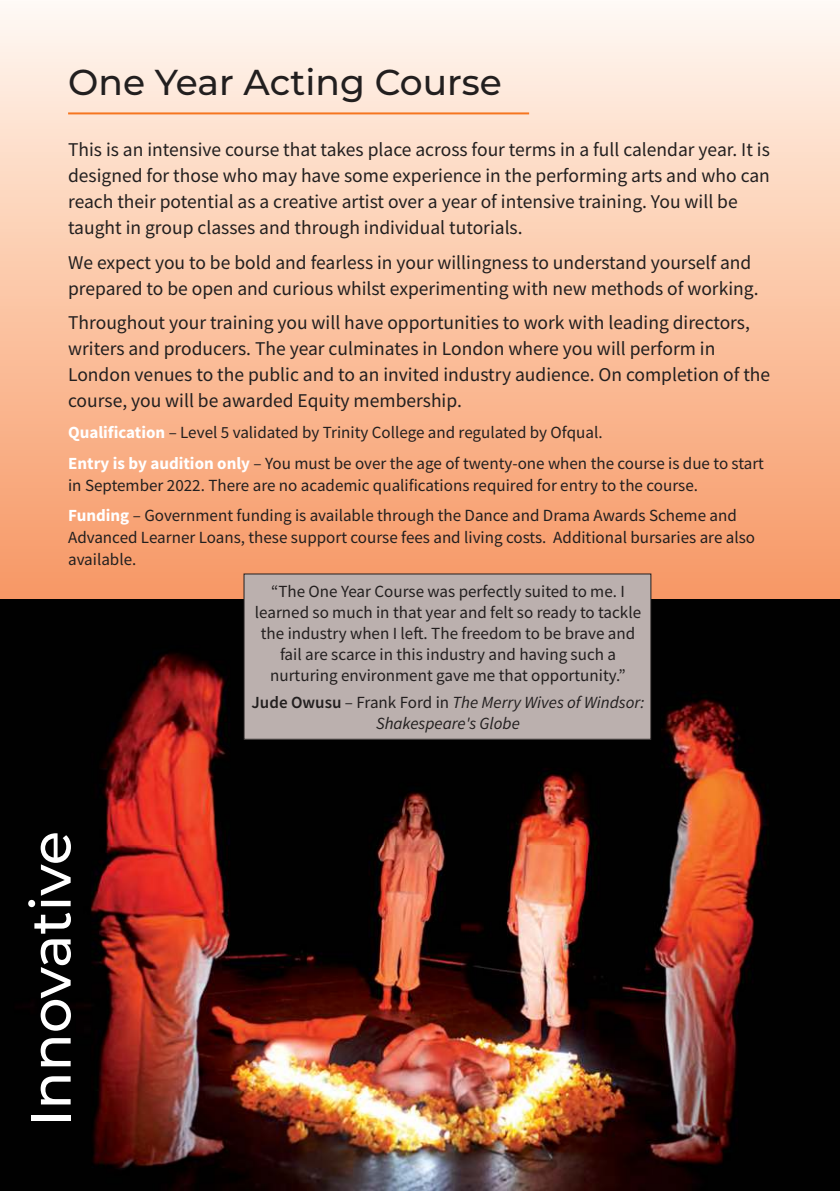
<style>
.page{position:relative;width:840px;height:1191px;background:#fff}
.page>*{position:absolute;margin:0;border:0;box-sizing:border-box;transform-origin:0 0}
.t1{font:500 56px "Montserrat";color:#fff}
.t2{font:500 36px "Montserrat";color:#221f1f}
.t3{font:19.6px/26px "Source Sans Pro";color:#221f1f}
.t4{font:17px/21px "Source Sans Pro";color:#221f1f}
.t5{font:italic 17px/21px "Source Sans Pro";color:#221f1f;text-align:center}
.s1{font-weight:700;color:#fff}
.s2{font-weight:600;font-style:normal}
.s3{font-style:normal}
</style>
<div class="page">
<img style="left:0;top:8px;width:838px;height:591px">
<hr style="left:68px;top:112px;width:461px;height:2px;background:#f6761f">
<img style="left:0;top:599px;width:839px;height:592px">
<div style="left:244px;top:574px;width:406px;height:165px;background:#bbb0ae"></div>
<h2 class="t2" style="left:68px;top:68px;width:435px">One Year Acting Course</h2>
<p class="t3" style="left:68px;top:138px;width:703px">This is an intensive course that takes place across four terms in a full calendar year. It is designed for those who may have some experience in the performing arts and who can reach their potential as a creative artist over a year of intensive training. You will be taught in group classes and through individual tutorials.</p>
<p class="t3" style="left:68px;top:251px;width:691px">We expect you to be bold and fearless in your willingness to understand yourself and prepared to be open and curious whilst experimenting with new methods of working.</p>
<p class="t3" style="left:68px;top:311px;width:703px">Throughout your training you will have opportunities to work with leading directors, writers and producers. The year culminates in London where you will perform in London venues to the public and to an invited industry audience. On completion of the course, you will be awarded Equity membership.</p>
<p class="t4" style="left:68px;top:418px;width:697px;line-height:30.4px"><span class="s1">Qualification</span> – Level 5 validated by Trinity College and regulated by Ofqual.<br><span class="s1">Entry is by audition only</span> – You must be over the age of twenty-one when the course is due to start</p>
<p class="t4" style="left:68px;top:471px;width:670px;line-height:30.4px">in September 2022. There are no academic qualifications required for entry to the course.<br><span class="s1">Funding</span> – Government funding is available through the Dance and Drama Awards Scheme and</p>
<p class="t4" style="left:68px;top:528px;width:688px;line-height:22px">Advanced Learner Loans, these support course fees and living costs. Additional bursaries are also available.</p>
<h1 class="t1" style="left:28px;top:1127px;width:297px;rotate:-90deg">Innovative</h1>
<p class="t4" style="left:255px;top:582px;width:387px;text-align:center">“The One Year Course was perfectly suited to me. I learned so much in that year and felt so ready to tackle the industry when I left. The freedom to be brave and fail are scarce in this industry and having such a nurturing environment gave me that opportunity.”</p>
<p class="t5" style="left:251px;top:693px;width:394px"><span class="s2">Jude Owusu</span> <span class="s3">– Frank Ford in</span> The Merry Wives of Windsor:<br>Shakespeare's Globe</p>
</div>
